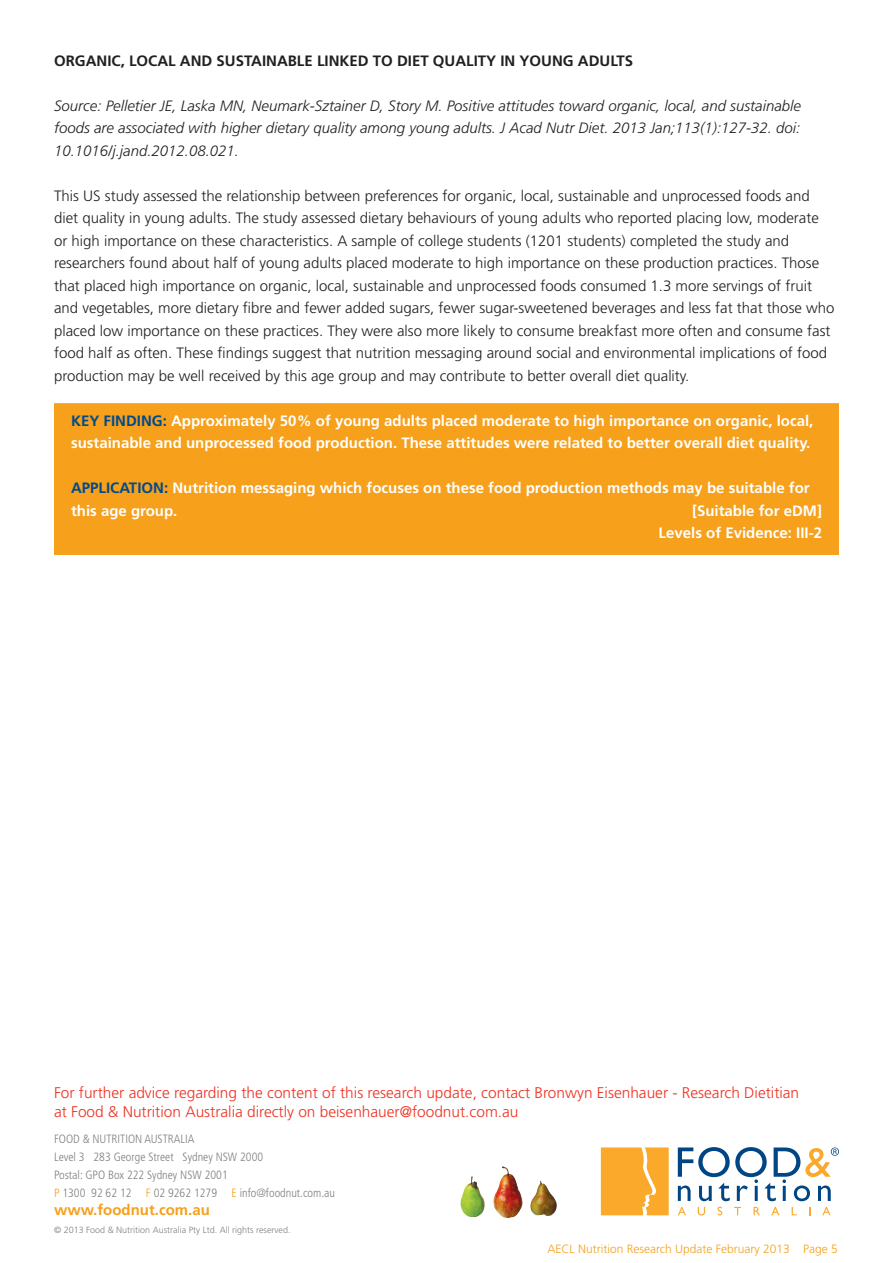
<style>
.page{position:relative;width:893px;height:1263px;background:#fff}
.page>*{position:absolute;margin:0;border:0;box-sizing:border-box;transform-origin:0 0}
.t1{font:300 15.45px/18.6px "Frutiger";color:#ef3122}
.t2{font:300 15px/22.5px "Frutiger";color:#231f20}
.t3{font:700 15px/22.5px "Frutiger";color:#fff}
.t4{font:italic 300 15px/22.5px "Frutiger";color:#231f20;text-align:justify}
.t5{font:700 15px "Frutiger";color:#231f20}
.t6{font:700 15px "Frutiger";color:#f6a01b}
.t7{font:300 condensed 12px "Frutiger";color:#808083}
.t8{font:300 12px "Frutiger";color:#f6a01b}
.t9{font:300 9px "Frutiger";color:#808083}
.s1{color:#004a8d}
.s2{color:#f6a01b}
</style>
<div class="page">
<svg style="left:678px;top:1207px;width:8px;height:8px"></svg>
<svg style="left:698px;top:1207px;width:7px;height:8px"></svg>
<svg style="left:717px;top:1207px;width:5px;height:8px"></svg>
<svg style="left:734px;top:1207px;width:7px;height:8px"></svg>
<svg style="left:753px;top:1207px;width:7px;height:8px"></svg>
<svg style="left:771px;top:1207px;width:8px;height:8px"></svg>
<svg style="left:792px;top:1207px;width:5px;height:8px"></svg>
<svg style="left:822px;top:1207px;width:9px;height:8px"></svg>
<svg style="left:601px;top:1147px;width:68px;height:68px;background:#faae37"></svg>
<svg style="left:678px;top:1147px;width:161px;height:54px"></svg>
<img style="left:461px;top:1166px;width:62px;height:52px">
<hr style="left:54px;top:403px;width:785px;height:2px;background:#f6a01b">
<div style="left:54px;top:404px;width:785px;height:64px;background:#f6a01b"></div>
<div style="left:54px;top:441px;width:785px;height:46px;background:#f6a01b"></div>
<div style="left:54px;top:486px;width:785px;height:46px;background:#f6a01b"></div>
<div style="left:54px;top:508px;width:785px;height:47px;background:#f6a01b"></div>
<p class="t5" style="left:54px;top:52px;width:581px">ORGANIC, LOCAL AND SUSTAINABLE LINKED TO DIET QUALITY IN YOUNG ADULTS</p>
<p class="t4" style="left:54px;top:94px;width:748px">Source: Pelletier JE, Laska MN, Neumark-Sztainer D, Story M. Positive attitudes toward organic, local, and sustainable foods are associated with higher dietary quality among young adults. J Acad Nutr Diet. 2013 Jan;113(1):127-32. doi:<br>10.1016/j.jand.2012.08.021.</p>
<p class="t2" style="left:54px;top:184px;width:782px">This US study assessed the relationship between preferences for organic, local, sustainable and unprocessed foods and diet quality in young adults. The study assessed dietary behaviours of young adults who reported placing low, moderate or high importance on these characteristics. A sample of college students (1201 students) completed the study and researchers found about half of young adults placed moderate to high importance on these production practices. Those that placed high importance on organic, local, sustainable and unprocessed foods consumed 1.3 more servings of fruit and vegetables, more dietary fibre and fewer added sugars, fewer sugar-sweetened beverages and less fat that those who placed low importance on these practices. They were also more likely to consume breakfast more often and consume fast food half as often. These findings suggest that nutrition messaging around social and environmental implications of food production may be well received by this age group and may contribute to better overall diet quality.</p>
<p class="t3" style="left:71px;top:409px;width:744px"><span class="s1">KEY FINDING:</span> Approximately 50% of young adults placed moderate to high importance on organic, local, sustainable and unprocessed food production. These attitudes were related to better overall diet quality.</p>
<p class="t3" style="left:71px;top:477px;width:740px"><span class="s1">APPLICATION:</span> Nutrition messaging which focuses on these food production methods may be suitable for this age group.</p>
<p class="t3" style="left:692px;top:499px;width:132px">[Suitable for eDM]</p>
<p class="t3" style="left:659px;top:522px;width:165px">Levels of Evidence: III-2</p>
<p class="t1" style="left:54px;top:1083px;width:747px">For further advice regarding the content of this research update, contact Bronwyn Eisenhauer - Research Dietitian at Food &amp; Nutrition Australia directly on beisenhauer@foodnut.com.au</p>
<p class="t7" style="left:54px;top:1132px;width:142px">FOOD &amp; NUTRITION AUSTRALIA</p>
<p class="t7" style="left:54px;top:1150px;width:211px">Level 3 283 George Street Sydney NSW 2000</p>
<p class="t7" style="left:54px;top:1168px;width:175px">Postal: GPO Box 222 Sydney NSW 2001</p>
<p class="t7" style="left:54px;top:1186px;width:283px"><span class="s2">P</span> 1300 92 62 12 <span class="s2">F</span> 02 9262 1279 <span class="s2">E</span> info@foodnut.com.au</p>
<p class="t6" style="left:54px;top:1201px;width:157px">www.foodnut.com.au</p>
<p class="t9" style="left:54px;top:1225px;width:238px">© 2013 Food &amp; Nutrition Australia Pty Ltd. All rights reserved.</p>
<p class="t8" style="left:547px;top:1242px;width:292px">AECL Nutrition Research Update February 2013 Page 5</p>
</div>
